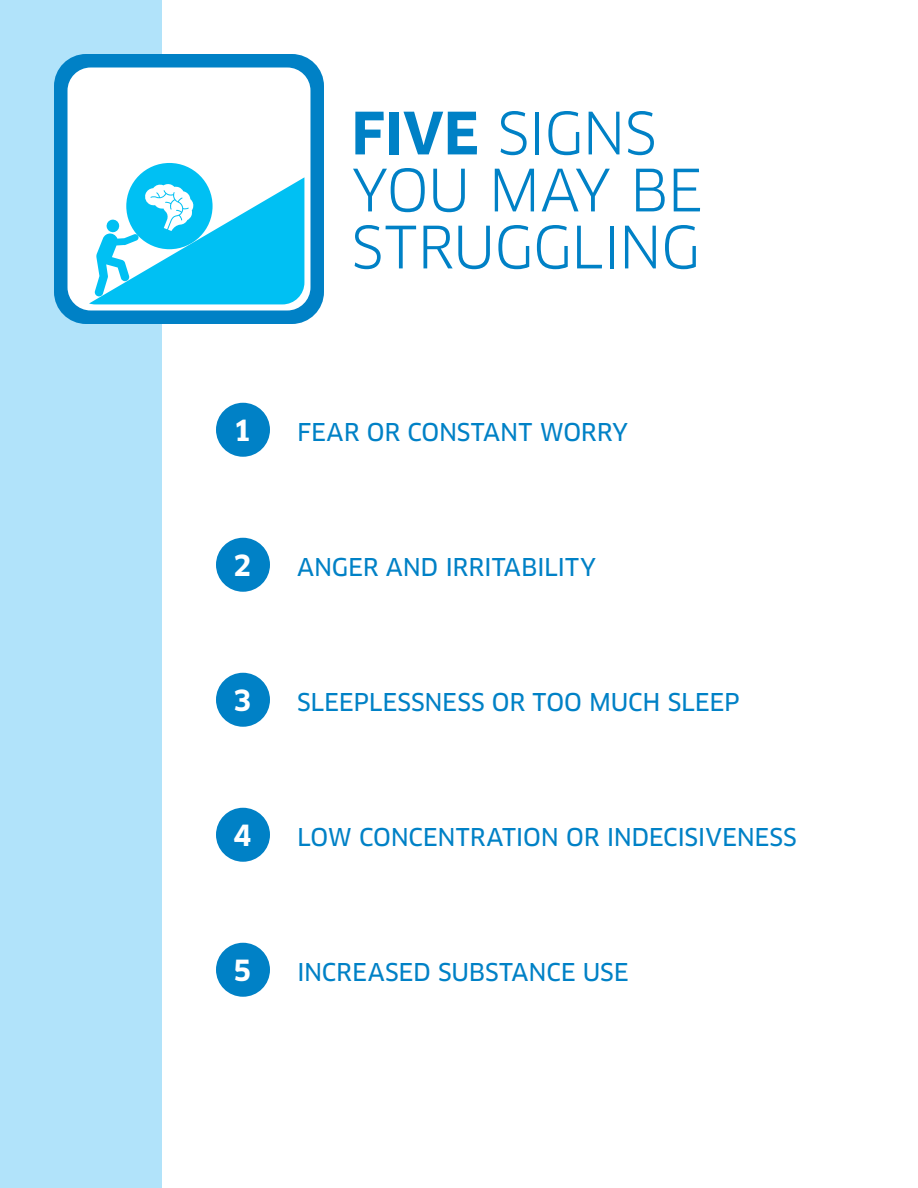
<style>
.page{position:relative;width:918px;height:1188px;background:#fff}
.page>*{position:absolute;margin:0;border:0;box-sizing:border-box;transform-origin:0 0}
.t1{font:57px/57px "Clan OT";letter-spacing:-.02em;color:#0081c6}
.t2{font:700 28.5px "Clan OT";color:#fff}
.t3{font:24px "Clan OT News";letter-spacing:-.01em;color:#0081c6}
.s1{font-weight:700}
</style>
<div class="page">
<div style="left:0;top:0;width:162px;height:1188px;background:#b1e3fa"></div>
<div style="left:216px;top:403px;width:54px;height:54px;background:#0081c6;border-radius:50%"></div>
<div style="left:216px;top:538px;width:54px;height:54px;background:#0081c6;border-radius:50%"></div>
<div style="left:216px;top:673px;width:54px;height:54px;background:#0081c6;border-radius:50%"></div>
<div style="left:216px;top:808px;width:54px;height:54px;background:#0081c6;border-radius:50%"></div>
<div style="left:216px;top:943px;width:54px;height:54px;background:#0081c6;border-radius:50%"></div>
<div style="left:54px;top:54px;width:270px;height:270px;background:#0081c6;border-radius:32px"></div>
<div style="left:68px;top:68px;width:242px;height:242px;background:#fff;border-radius:23px"></div>
<svg style="left:89px;top:163px;width:215px;height:141px"></svg>
<h1 class="t1" style="left:351px;top:105px;width:353px"><span class="s1">FIVE</span> SIGNS<br>YOU MAY BE<br>STRUGGLING</h1>
<p class="t2" style="left:233px;top:414px;width:20px">1</p>
<p class="t3" style="left:297px;top:418px;width:333px">FEAR OR CONSTANT WORRY</p>
<p class="t2" style="left:233px;top:549px;width:20px">2</p>
<p class="t3" style="left:297px;top:553px;width:301px">ANGER AND IRRITABILITY</p>
<p class="t2" style="left:233px;top:684px;width:20px">3</p>
<p class="t3" style="left:297px;top:688px;width:444px">SLEEPLESSNESS OR TOO MUCH SLEEP</p>
<p class="t2" style="left:233px;top:819px;width:20px">4</p>
<p class="t3" style="left:297px;top:823px;width:501px">LOW CONCENTRATION OR INDECISIVENESS</p>
<p class="t2" style="left:233px;top:954px;width:20px">5</p>
<p class="t3" style="left:297px;top:958px;width:333px">INCREASED SUBSTANCE USE</p>
</div>
